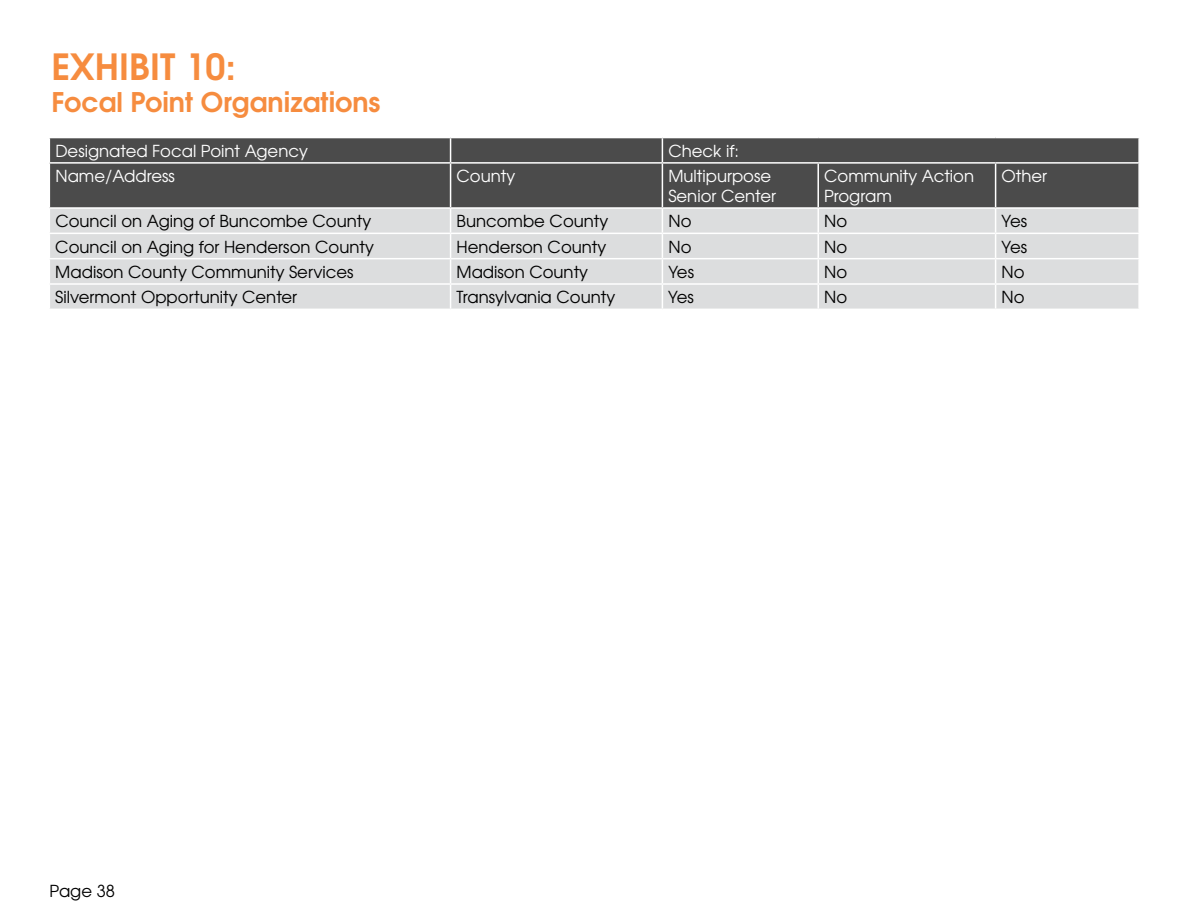
<style>
.page{position:relative;width:1188px;height:918px;background:#fff}
.page>*{position:absolute;margin:0;border:0;box-sizing:border-box;transform-origin:0 0}
.t1{font:700 36px "Te X Gyre Adventor";color:#f68c3f}
.t2{font:700 27px "Te X Gyre Adventor";color:#f68c3f}
.t3{font:16.5px "Te X Gyre Adventor";color:#000}
.t4{font:16.5px/19.8px "Te X Gyre Adventor";color:#fff}
</style>
<div class="page">
<div style="left:50px;top:138px;width:1088px;height:69px;background:#4b4b4b"></div>
<div style="left:50px;top:209px;width:1088px;height:100px;background:#dcddde"></div>
<hr style="left:995px;top:164px;width:1px;height:43px;background:#fff">
<svg style="left:995px;top:209px;width:1px;height:100px"></svg>
<svg style="left:662px;top:138px;width:1px;height:24px"></svg>
<hr style="left:662px;top:164px;width:1px;height:43px;background:#fff">
<hr style="left:817px;top:164px;width:2px;height:43px;background:#fff">
<hr style="left:817px;top:209px;width:2px;height:24px;background:#fff">
<hr style="left:817px;top:234px;width:2px;height:24px;background:#fff">
<hr style="left:817px;top:259px;width:2px;height:24px;background:#fff">
<svg style="left:662px;top:209px;width:1px;height:100px"></svg>
<hr style="left:817px;top:285px;width:2px;height:24px;background:#fff">
<svg style="left:450px;top:138px;width:1px;height:24px"></svg>
<hr style="left:450px;top:164px;width:1px;height:43px;background:#fff">
<svg style="left:450px;top:209px;width:1px;height:100px"></svg>
<hr style="left:49px;top:162px;width:402px;height:2px;background:#fff">
<hr style="left:451px;top:162px;width:211px;height:2px;background:#fff">
<hr style="left:662px;top:162px;width:156px;height:2px;background:#fff">
<hr style="left:818px;top:162px;width:178px;height:2px;background:#fff">
<hr style="left:996px;top:162px;width:144px;height:2px;background:#fff">
<hr style="left:49px;top:233px;width:402px;height:1px;background:#fff">
<hr style="left:451px;top:233px;width:211px;height:1px;background:#fff">
<hr style="left:662px;top:233px;width:156px;height:1px;background:#fff">
<hr style="left:818px;top:233px;width:178px;height:1px;background:#fff">
<hr style="left:996px;top:233px;width:144px;height:1px;background:#fff">
<hr style="left:49px;top:258px;width:402px;height:1px;background:#fff">
<hr style="left:451px;top:258px;width:211px;height:1px;background:#fff">
<hr style="left:662px;top:258px;width:156px;height:1px;background:#fff">
<hr style="left:818px;top:258px;width:178px;height:1px;background:#fff">
<hr style="left:996px;top:258px;width:144px;height:1px;background:#fff">
<hr style="left:49px;top:283px;width:402px;height:2px;background:#fff">
<hr style="left:451px;top:283px;width:211px;height:2px;background:#fff">
<hr style="left:662px;top:283px;width:156px;height:2px;background:#fff">
<hr style="left:818px;top:283px;width:178px;height:2px;background:#fff">
<hr style="left:996px;top:283px;width:144px;height:2px;background:#fff">
<h1 class="t1" style="left:52px;top:35px;width:186px">EXHIBIT 10:</h1>
<h2 class="t2" style="left:52px;top:79px;width:330px">Focal Point Organizations</h2>
<p class="t4" style="left:55px;top:140px;width:254px">Designated Focal Point Agency</p>
<p class="t4" style="left:668px;top:140px;width:72px">Check if:</p>
<p class="t4" style="left:55px;top:165px;width:121px">Name/Address</p>
<p class="t4" style="left:457px;top:165px;width:60px">County</p>
<p class="t4" style="left:668px;top:165px;width:109px">Multipurpose<br>Senior Center</p>
<p class="t4" style="left:824px;top:165px;width:151px">Community Action<br>Program</p>
<p class="t4" style="left:1002px;top:165px;width:47px">Other</p>
<p class="t3" style="left:55px;top:208px;width:317px">Council on Aging of Buncombe County</p>
<p class="t3" style="left:457px;top:208px;width:153px">Buncombe County</p>
<p class="t3" style="left:668px;top:208px;width:25px">No</p>
<p class="t3" style="left:824px;top:208px;width:25px">No</p>
<p class="t3" style="left:1002px;top:208px;width:27px">Yes</p>
<p class="t3" style="left:55px;top:234px;width:320px">Council on Aging for Henderson County</p>
<p class="t3" style="left:457px;top:234px;width:151px">Henderson County</p>
<p class="t3" style="left:668px;top:234px;width:25px">No</p>
<p class="t3" style="left:824px;top:234px;width:25px">No</p>
<p class="t3" style="left:1002px;top:234px;width:27px">Yes</p>
<p class="t3" style="left:55px;top:259px;width:300px">Madison County Community Services</p>
<p class="t3" style="left:457px;top:259px;width:133px">Madison County</p>
<p class="t3" style="left:668px;top:259px;width:27px">Yes</p>
<p class="t3" style="left:824px;top:259px;width:25px">No</p>
<p class="t3" style="left:1002px;top:259px;width:25px">No</p>
<p class="t3" style="left:55px;top:284px;width:243px">Silvermont Opportunity Center</p>
<p class="t3" style="left:456px;top:284px;width:160px">Transylvania County</p>
<p class="t3" style="left:668px;top:284px;width:27px">Yes</p>
<p class="t3" style="left:824px;top:284px;width:25px">No</p>
<p class="t3" style="left:1002px;top:284px;width:25px">No</p>
<p class="t3" style="left:50px;top:878px;width:67px">Page 38</p>
</div>
